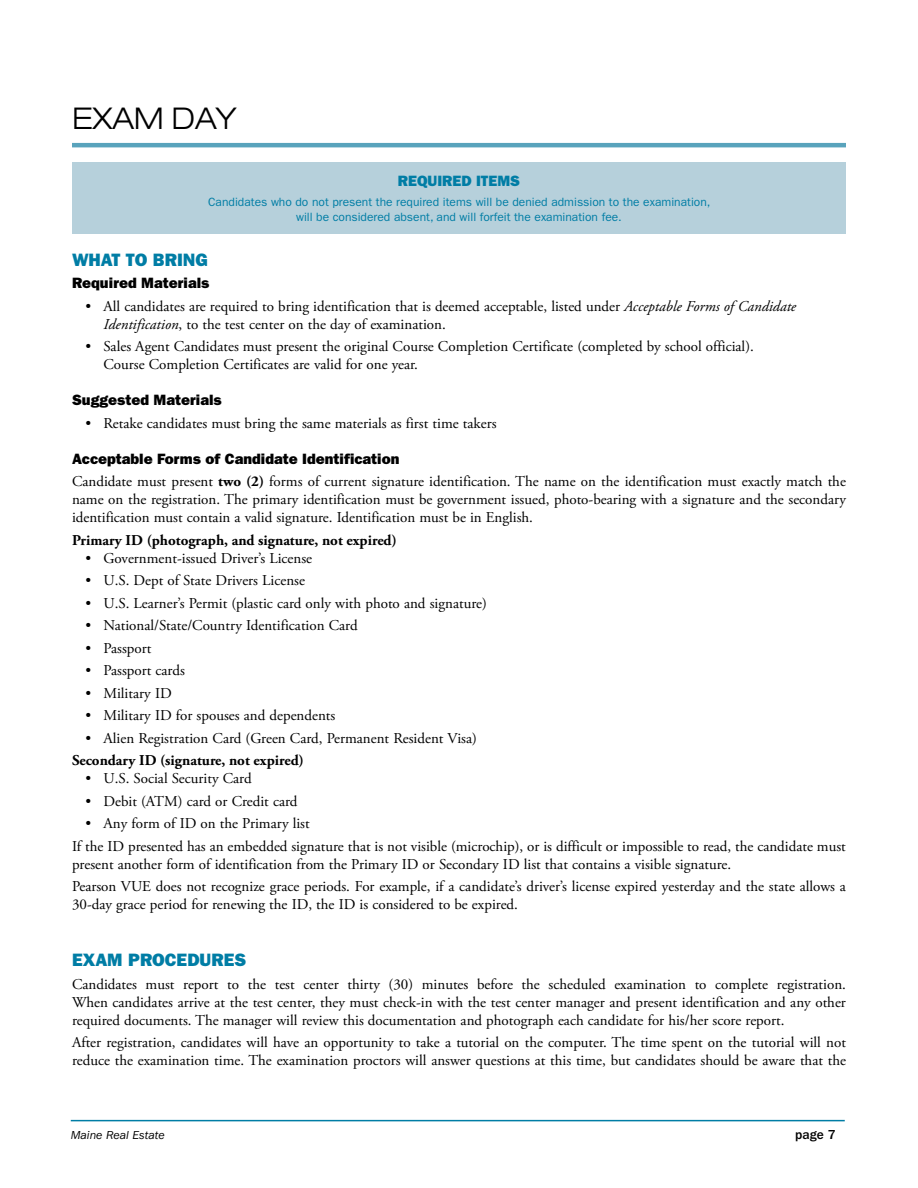
<style>
.page{position:relative;width:918px;height:1188px;background:#fff}
.page>*{position:absolute;margin:0;border:0;box-sizing:border-box;transform-origin:0 0}
.MAIN_HEAD{font:300 expanded 30px "Helvetica Neue LT Std";color:#000}
.A_Head{font:18px "ITC Franklin Gothic Std Hvy";color:#007da5}
.Text{font:15px/18px "Adobe Garamond Pro";color:#000}
.Bullets{font:15px/18px "Adobe Garamond Pro";color:#000}
.Text_before_list{font:700 15px "Adobe Garamond Pro";color:#000}
.B_Head{font:15px "ITC Franklin Gothic Std Hvy";color:#000}
.Notes_Head{font:15px "ITC Franklin Gothic Std Hvy";color:#007da5}
.t1{font:500 13.5px "ITC Franklin Gothic Std";color:#000}
.Notes{font:12px/15px "ITC Franklin Gothic Std";color:#007da5;text-align:center}
.t2{font:italic 12px "ITC Franklin Gothic Std";color:#000}
.s1{font-style:italic}
.s2{font-weight:700}
</style>
<div class="page">
<hr style="left:71px;top:1120px;width:774px;height:1px;background:#007da5">
<hr style="left:72px;top:143px;width:774px;height:4px;background:#59a3bc">
<div style="left:72px;top:162px;width:774px;height:72px;background:#b6d0db"></div>
<p class="MAIN_HEAD" style="left:72px;top:101px;width:166px">EXAM DAY</p>
<p class="Notes_Head" style="left:398px;top:172px;width:124px">REQUIRED ITEMS</p>
<p class="Notes" style="left:208px;top:194px;width:504px">Candidates who do not present the required items will be denied admission to the examination, will be considered absent, and will forfeit the examination fee.</p>
<p class="A_Head" style="left:72px;top:249px;width:137px">WHAT TO BRING</p>
<p class="B_Head" style="left:72px;top:274px;width:139px">Required Materials</p>
<p class="Bullets" style="left:104px;top:298px;width:694px;text-indent:-18px">• All candidates are required to bring identification that is deemed acceptable, listed under <span class="s1">Acceptable Forms of Candidate<br>Identification</span>, to the test center on the day of examination.</p>
<p class="Bullets" style="left:104px;top:338px;width:652px;text-indent:-18px">• Sales Agent Candidates must present the original Course Completion Certificate (completed by school official).<br>Course Completion Certificates are valid for one year.</p>
<p class="B_Head" style="left:72px;top:391px;width:151px">Suggested Materials</p>
<p class="Bullets" style="left:86px;top:415px;width:413px">• Retake candidates must bring the same materials as first time takers</p>
<p class="B_Head" style="left:72px;top:450px;width:329px">Acceptable Forms of Candidate Identification</p>
<p class="Text" style="left:72px;top:473px;width:776px;text-align:justify">Candidate must present <span class="s2">two (2)</span> forms of current signature identification. The name on the identification must exactly match the name on the registration. The primary identification must be government issued, photo-bearing with a signature and the secondary identification must contain a valid signature. Identification must be in English.</p>
<p class="Text_before_list" style="left:72px;top:531px;width:326px">Primary ID (photograph, and signature, not expired)</p>
<p class="Bullets" style="left:86px;top:550px;width:228px">• Government-issued Driver’s License</p>
<p class="Bullets" style="left:86px;top:572px;width:221px">• U.S. Dept of State Drivers License</p>
<p class="Bullets" style="left:86px;top:595px;width:403px">• U.S. Learner’s Permit (plastic card only with photo and signature)</p>
<p class="Bullets" style="left:86px;top:617px;width:274px">• National/State/Country Identification Card</p>
<p class="Bullets" style="left:86px;top:640px;width:67px">• Passport</p>
<p class="Bullets" style="left:86px;top:662px;width:101px">• Passport cards</p>
<p class="Bullets" style="left:86px;top:685px;width:88px">• Military ID</p>
<p class="Bullets" style="left:86px;top:707px;width:251px">• Military ID for spouses and dependents</p>
<p class="Bullets" style="left:86px;top:730px;width:393px">• Alien Registration Card (Green Card, Permanent Resident Visa)</p>
<p class="Text_before_list" style="left:72px;top:752px;width:233px">Secondary ID (signature, not expired)</p>
<p class="Bullets" style="left:86px;top:770px;width:168px">• U.S. Social Security Card</p>
<p class="Bullets" style="left:86px;top:793px;width:214px">• Debit (ATM) card or Credit card</p>
<p class="Bullets" style="left:86px;top:815px;width:226px">• Any form of ID on the Primary list</p>
<p class="Text" style="left:72px;top:838px;width:775px">If the ID presented has an embedded signature that is not visible (microchip), or is difficult or impossible to read, the candidate must present another form of identification from the Primary ID or Secondary ID list that contains a visible signature.</p>
<p class="Text" style="left:72px;top:878px;width:775px">Pearson VUE does not recognize grace periods. For example, if a candidate’s driver’s license expired yesterday and the state allows a<br>30-day grace period for renewing the ID, the ID is considered to be expired.</p>
<p class="A_Head" style="left:72px;top:950px;width:176px">EXAM PROCEDURES</p>
<p class="Text" style="left:72px;top:976px;width:776px;text-align:justify">Candidates must report to the test center thirty (30) minutes before the scheduled examination to complete registration.<br>When candidates arrive at the test center, they must check-in with the test center manager and present identification and any other required documents. The manager will review this documentation and photograph each candidate for his/her score report.</p>
<p class="Text" style="left:72px;top:1034px;width:776px">After registration, candidates will have an opportunity to take a tutorial on the computer. The time spent on the tutorial will not reduce the examination time. The examination proctors will answer questions at this time, but candidates should be aware that the</p>
<p class="t2" style="left:71px;top:1129px;width:96px">Maine Real Estate</p>
<p class="t1" style="left:795px;top:1127px;width:42px">page 7</p>
</div>
